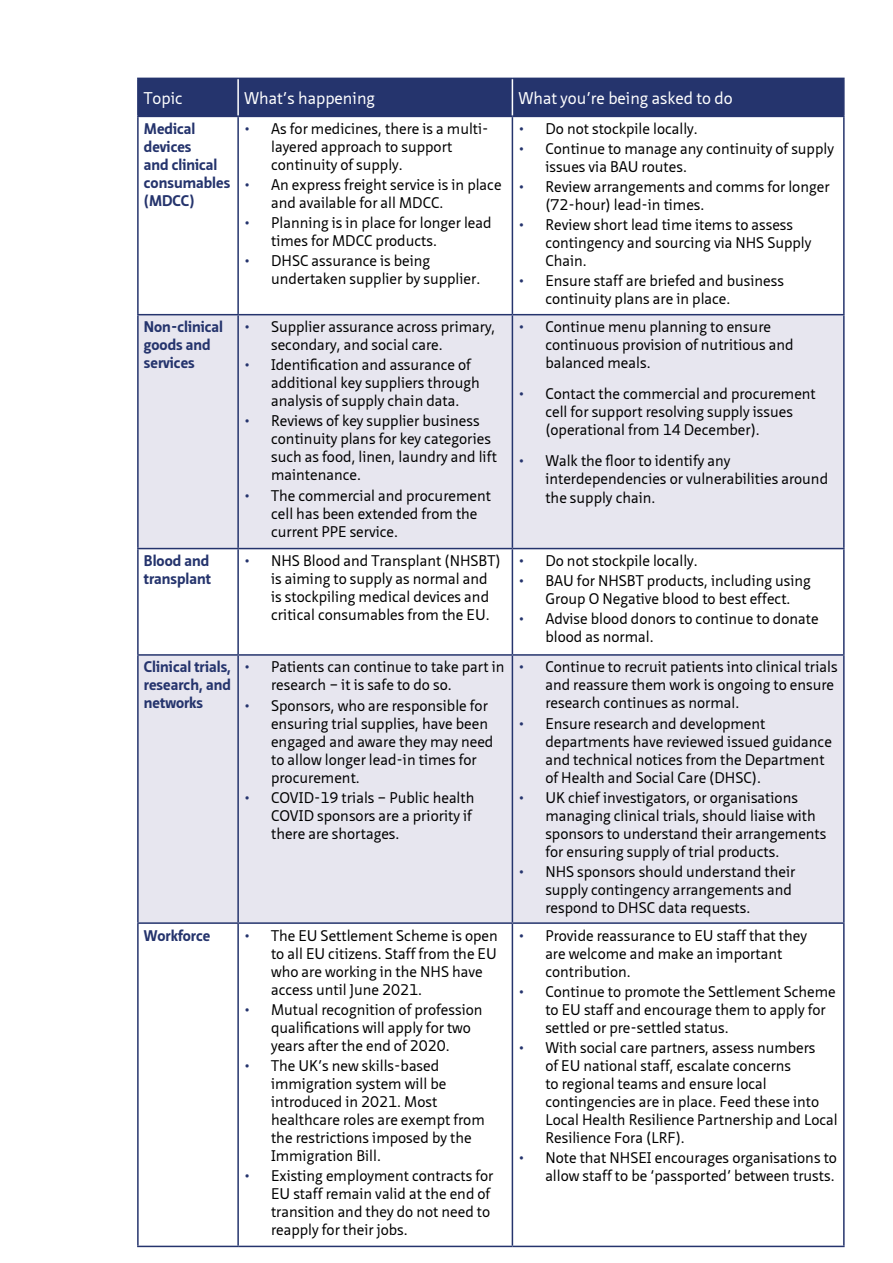
<style>
.page{position:relative;width:893px;height:1263px;background:#fff}
.page>*{position:absolute;margin:0;border:0;box-sizing:border-box;transform-origin:0 0}
.t1{font:16.5px "Neue Sans";color:#fff}
.t2{font:15px/18px "Neue Sans";color:#000}
.t3{font:700 15px/18px "Neue Sans";color:#25346d}
.s1{color:#25346d}
</style>
<div class="page">
<div style="left:139px;top:79px;width:704px;height:37px;background:#25346d"></div>
<svg style="left:139px;top:315px;width:704px;height:607px;fill:#e7e6ef"></svg>
<hr style="left:237px;top:79px;width:2px;height:37px;background:#fff">
<hr style="left:512px;top:79px;width:1px;height:37px;background:#fff">
<hr style="left:137px;top:78px;width:101px;height:1px;background:#25346d">
<hr style="left:137px;top:79px;width:2px;height:37px;background:#25346d">
<hr style="left:238px;top:78px;width:274px;height:1px;background:#25346d">
<hr style="left:512px;top:78px;width:333px;height:1px;background:#25346d">
<hr style="left:843px;top:79px;width:2px;height:37px;background:#25346d">
<hr style="left:238px;top:548px;width:274px;height:1px;background:#25346d">
<hr style="left:512px;top:116px;width:333px;height:1px;background:#25346d">
<hr style="left:843px;top:117px;width:2px;height:197px;background:#25346d">
<hr style="left:512px;top:314px;width:333px;height:1px;background:#25346d">
<hr style="left:843px;top:315px;width:2px;height:233px;background:#25346d">
<hr style="left:512px;top:548px;width:333px;height:1px;background:#25346d">
<hr style="left:512px;top:549px;width:1px;height:105px;background:#25346d">
<hr style="left:843px;top:549px;width:2px;height:105px;background:#25346d">
<hr style="left:137px;top:116px;width:101px;height:1px;background:#25346d">
<hr style="left:137px;top:117px;width:2px;height:197px;background:#25346d">
<hr style="left:237px;top:117px;width:2px;height:197px;background:#25346d">
<hr style="left:238px;top:116px;width:274px;height:1px;background:#25346d">
<hr style="left:512px;top:117px;width:1px;height:197px;background:#25346d">
<hr style="left:238px;top:314px;width:274px;height:1px;background:#25346d">
<hr style="left:512px;top:315px;width:1px;height:233px;background:#25346d">
<hr style="left:137px;top:656px;width:2px;height:266px;background:#25346d">
<hr style="left:238px;top:654px;width:274px;height:2px;background:#25346d">
<hr style="left:237px;top:656px;width:2px;height:266px;background:#25346d">
<hr style="left:512px;top:654px;width:333px;height:2px;background:#25346d">
<hr style="left:512px;top:656px;width:1px;height:266px;background:#25346d">
<hr style="left:843px;top:656px;width:2px;height:266px;background:#25346d">
<hr style="left:137px;top:314px;width:101px;height:1px;background:#25346d">
<hr style="left:137px;top:315px;width:2px;height:233px;background:#25346d">
<hr style="left:237px;top:315px;width:2px;height:233px;background:#25346d">
<hr style="left:137px;top:922px;width:101px;height:2px;background:#25346d">
<hr style="left:137px;top:924px;width:2px;height:322px;background:#25346d">
<hr style="left:137px;top:1246px;width:101px;height:1px;background:#25346d">
<hr style="left:238px;top:922px;width:274px;height:2px;background:#25346d">
<hr style="left:237px;top:924px;width:2px;height:322px;background:#25346d">
<hr style="left:238px;top:1246px;width:274px;height:1px;background:#25346d">
<hr style="left:512px;top:922px;width:333px;height:2px;background:#25346d">
<hr style="left:512px;top:924px;width:1px;height:322px;background:#25346d">
<hr style="left:843px;top:924px;width:2px;height:322px;background:#25346d">
<hr style="left:512px;top:1246px;width:333px;height:1px;background:#25346d">
<hr style="left:137px;top:548px;width:101px;height:1px;background:#25346d">
<hr style="left:137px;top:549px;width:2px;height:105px;background:#25346d">
<hr style="left:237px;top:549px;width:2px;height:105px;background:#25346d">
<hr style="left:137px;top:654px;width:101px;height:2px;background:#25346d">
<p class="t1" style="left:144px;top:88px;width:40px">Topic</p>
<p class="t1" style="left:244px;top:88px;width:132px">What’s happening</p>
<p class="t1" style="left:518px;top:88px;width:216px">What you’re being asked to do</p>
<p class="t3" style="left:144px;top:120px;width:88px">Medical devices<br>and clinical consumables (MDCC)</p>
<p class="t2" style="left:271px;top:120px;width:219px;text-indent:-27px"><span class="s1">•</span> As for medicines, there is a multi&shy;layered approach to support continuity of supply.</p>
<p class="t2" style="left:518px;top:120px;width:181px"><span class="s1">•</span> Do not stockpile locally.</p>
<p class="t2" style="left:545px;top:140px;width:290px;text-indent:-27px"><span class="s1">•</span> Continue to manage any continuity of supply issues via BAU routes.</p>
<p class="t2" style="left:545px;top:178px;width:286px;text-indent:-27px"><span class="s1">•</span> Review arrangements and comms for longer (72-hour) lead-in times.</p>
<p class="t2" style="left:545px;top:216px;width:268px;text-indent:-27px"><span class="s1">•</span> Review short lead time items to assess contingency and sourcing via NHS Supply<br>Chain.</p>
<p class="t2" style="left:545px;top:272px;width:240px;text-indent:-27px"><span class="s1">•</span> Ensure staff are briefed and business continuity plans are in place.</p>
<p class="t2" style="left:271px;top:176px;width:232px;text-indent:-27px"><span class="s1">•</span> An express freight service is in place and available for all MDCC.</p>
<p class="t2" style="left:271px;top:214px;width:222px;text-indent:-27px"><span class="s1">•</span> Planning is in place for longer lead times for MDCC products.</p>
<p class="t2" style="left:271px;top:252px;width:211px;text-indent:-27px"><span class="s1">•</span> DHSC assurance is being undertaken supplier by supplier.</p>
<p class="t3" style="left:144px;top:318px;width:81px">Non-clinical goods and services</p>
<p class="t2" style="left:271px;top:318px;width:226px;text-indent:-27px"><span class="s1">•</span> Supplier assurance across primary, secondary, and social care.</p>
<p class="t2" style="left:271px;top:356px;width:210px;text-indent:-27px"><span class="s1">•</span> Identification and assurance of additional key suppliers through analysis of supply chain data.</p>
<p class="t2" style="left:271px;top:412px;width:227px;text-indent:-27px"><span class="s1">•</span> Reviews of key supplier business continuity plans for key categories such as food, linen, laundry and lift maintenance.</p>
<p class="t2" style="left:271px;top:487px;width:221px;text-indent:-27px"><span class="s1">•</span> The commercial and procurement cell has been extended from the current PPE service.</p>
<p class="t2" style="left:545px;top:318px;width:250px;text-indent:-27px"><span class="s1">•</span> Continue menu planning to ensure continuous provision of nutritious and balanced meals.</p>
<p class="t2" style="left:545px;top:385px;width:272px;text-indent:-27px"><span class="s1">•</span> Contact the commercial and procurement cell for support resolving supply issues (operational from 14 December).</p>
<p class="t2" style="left:545px;top:452px;width:284px;text-indent:-27px"><span class="s1">•</span> Walk the floor to identify any interdependencies or vulnerabilities around</p>
<p class="t2" style="left:545px;top:489px;width:112px">the supply chain.</p>
<p class="t3" style="left:144px;top:552px;width:69px">Blood and transplant</p>
<p class="t2" style="left:271px;top:552px;width:231px;text-indent:-27px"><span class="s1">•</span> NHS Blood and Transplant (NHSBT) is aiming to supply as normal and is stockpiling medical devices and critical consumables from the EU.</p>
<p class="t2" style="left:518px;top:552px;width:181px"><span class="s1">•</span> Do not stockpile locally.</p>
<p class="t2" style="left:518px;top:572px;width:294px;text-align:center"><span class="s1">•</span> BAU for NHSBT products, including using<br>Group O Negative blood to best effect.</p>
<p class="t2" style="left:545px;top:610px;width:275px;text-indent:-27px"><span class="s1">•</span> Advise blood donors to continue to donate blood as normal.</p>
<p class="t3" style="left:144px;top:658px;width:89px;text-align:justify">Clinical trials, research, and networks</p>
<p class="t2" style="left:271px;top:658px;width:235px;text-indent:-27px"><span class="s1">•</span> Patients can continue to take part in research – it is safe to do so.</p>
<p class="t2" style="left:271px;top:696px;width:224px;text-indent:-27px"><span class="s1">•</span> Sponsors, who are responsible for ensuring trial supplies, have been engaged and aware they may need to allow longer lead-in times for procurement.</p>
<p class="t2" style="left:271px;top:789px;width:205px;text-indent:-27px"><span class="s1">•</span> COVID-19 trials – Public health<br>COVID sponsors are a priority if there are shortages.</p>
<p class="t3" style="left:144px;top:926px;width:68px">Workforce</p>
<p class="t2" style="left:271px;top:926px;width:228px;text-indent:-27px"><span class="s1">•</span> The EU Settlement Scheme is open to all EU citizens. Staff from the EU who are working in the NHS have access until June 2021.</p>
<p class="t2" style="left:271px;top:1001px;width:213px;text-indent:-27px"><span class="s1">•</span> Mutual recognition of profession qualifications will apply for two years after the end of 2020.</p>
<p class="t2" style="left:271px;top:1057px;width:215px;text-indent:-27px"><span class="s1">•</span> The UK’s new skills-based immigration system will be introduced in 2021. Most healthcare roles are exempt from the restrictions imposed by the<br>Immigration Bill.</p>
<p class="t2" style="left:271px;top:1167px;width:224px;text-indent:-27px"><span class="s1">•</span> Existing employment contracts for<br>EU staff remain valid at the end of transition and they do not need to reapply for their jobs.</p>
<p class="t2" style="left:545px;top:658px;width:294px;text-indent:-27px"><span class="s1">•</span> Continue to recruit patients into clinical trials and reassure them work is ongoing to ensure research continues as normal.</p>
<p class="t2" style="left:545px;top:714px;width:288px;text-indent:-27px"><span class="s1">•</span> Ensure research and development departments have reviewed issued guidance and technical notices from the Department of Health and Social Care (DHSC).</p>
<p class="t2" style="left:545px;top:789px;width:283px;text-indent:-27px"><span class="s1">•</span> UK chief investigators, or organisations managing clinical trials, should liaise with sponsors to understand their arrangements for ensuring supply of trial products.</p>
<p class="t2" style="left:545px;top:863px;width:251px;text-indent:-27px"><span class="s1">•</span> NHS sponsors should understand their supply contingency arrangements and respond to DHSC data requests.</p>
<p class="t2" style="left:545px;top:927px;width:263px;text-indent:-27px"><span class="s1">•</span> Provide reassurance to EU staff that they are welcome and make an important contribution.</p>
<p class="t2" style="left:545px;top:983px;width:292px;text-indent:-27px"><span class="s1">•</span> Continue to promote the Settlement Scheme to EU staff and encourage them to apply for settled or pre-settled status.</p>
<p class="t2" style="left:545px;top:1039px;width:294px;text-indent:-27px"><span class="s1">•</span> With social care partners, assess numbers<br>of EU national staff, escalate concerns<br>to regional teams and ensure local contingencies are in place. Feed these into Local Health Resilience Partnership and Local Resilience Fora (LRF).</p>
<p class="t2" style="left:518px;top:1149px;width:320px;text-align:right"><span class="s1">•</span> Note that NHSEI encourages organisations to allow staff to be ‘passported’ between trusts.</p>
</div>
